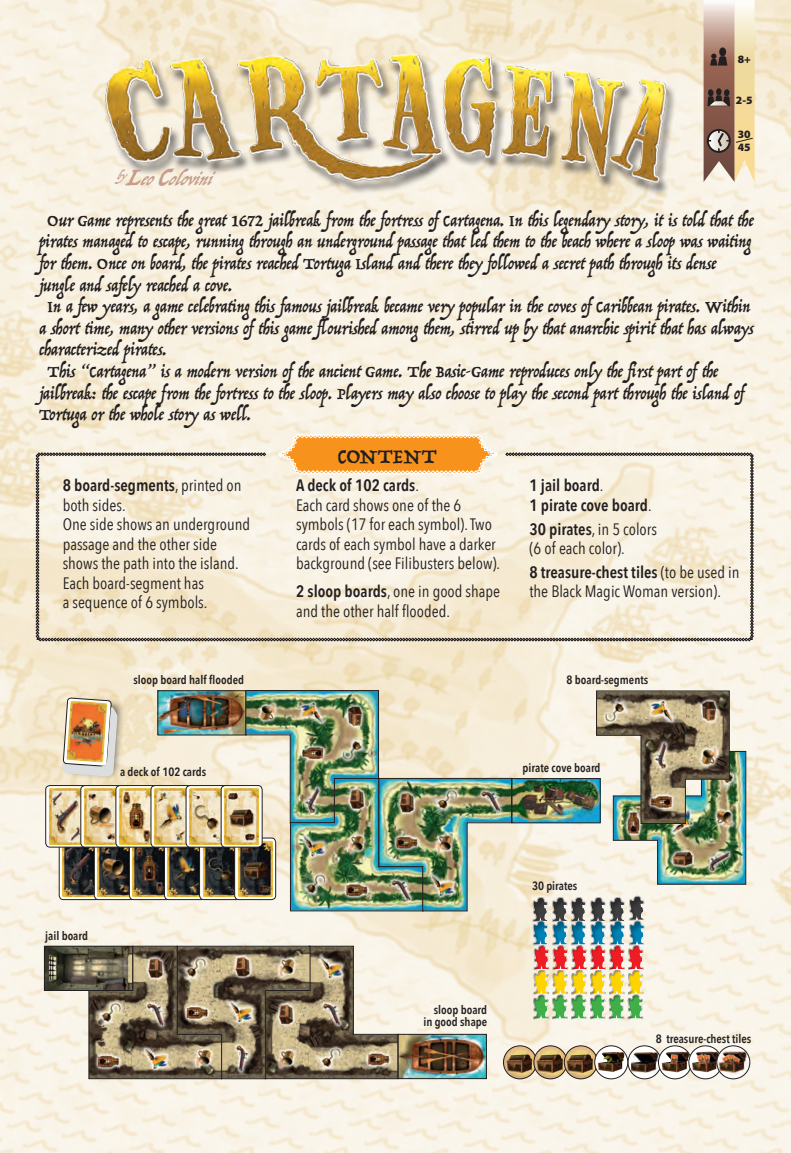
<style>
.page{position:relative;width:791px;height:1153px;background:#fff}
.page>*{position:absolute;margin:0;border:0;box-sizing:border-box;transform-origin:0 0}
.t1{font:22.5px "Trattatello";color:#231f20}
.t2{font:italic 18.75px "Trattatello";color:#c59d8a}
.t3{font:18px "Trattatello";color:#231f20}
.t4{font:16.5px/19.5px "Avenir Next Condensed";color:#231f20}
.t5{font:600 16.5px/19.5px "Avenir Next Condensed";color:#231f20}
.t6{font:600 12px/12px "Avenir Next Condensed";color:#231f20;text-align:right}
.t7{font:900 11.25px "Myriad Pro";color:#231f20}
.t8{font:italic 10.95px "Trattatello";color:#c59d8a}
.s1{font-size:28.8px}
.s2{font-weight:600}
.s3{font-weight:400}
</style>
<div class="page">
<img style="left:0;top:0;width:791px;height:1152px">
<svg style="left:36px;top:433px;width:718px;height:208px;background:#f1e5cf"></svg>
<div style="left:530px;top:892px;width:21px;height:34px;background:#231f20;opacity:.33"></div>
<div style="left:568px;top:892px;width:21px;height:34px;background:#faf4e9"></div>
<div style="left:607px;top:892px;width:21px;height:34px;background:#231f20;opacity:.33"></div>
<div style="left:550px;top:892px;width:20px;height:34px;background:#231f20;opacity:.33"></div>
<div style="left:588px;top:892px;width:21px;height:34px;background:#faf5ea"></div>
<div style="left:627px;top:892px;width:20px;height:34px;background:#231f20;opacity:.33"></div>
<div style="left:530px;top:917px;width:21px;height:34px;background:#f7edda"></div>
<div style="left:627px;top:917px;width:20px;height:34px;background:#231f20;opacity:.33"></div>
<div style="left:531px;top:967px;width:20px;height:31px;background:#f7eeda"></div>
<div style="left:531px;top:942px;width:20px;height:32px;background:#231f20;opacity:.5"></div>
<div style="left:531px;top:992px;width:19px;height:31px;background:#231f20;opacity:.5"></div>
<div style="left:550px;top:992px;width:19px;height:31px;background:#faf5eb"></div>
<div style="left:569px;top:992px;width:19px;height:31px;background:#f9f4e9"></div>
<div style="left:588px;top:992px;width:19px;height:31px;background:#faf5ea"></div>
<div style="left:606px;top:992px;width:20px;height:31px;background:#231f20;opacity:.5"></div>
<img style="left:532px;top:894px;width:113px;height:125px">
<div style="left:625px;top:992px;width:20px;height:31px;background:#231f20;opacity:.5"></div>
<img style="left:88px;top:945px;width:311px;height:134px">
<img style="left:46px;top:947px;width:85px;height:41px">
<div style="left:44px;top:945px;width:89px;height:45px;border:1px solid #231f20"></div>
<img style="left:400px;top:1035px;width:85px;height:41px">
<div style="left:398px;top:1033px;width:89px;height:45px;border:1px solid #231f20"></div>
<img style="left:159px;top:692px;width:85px;height:41px">
<div style="left:157px;top:690px;width:89px;height:45px;border:1px solid #231f20"></div>
<img style="left:245px;top:689px;width:267px;height:222px">
<img style="left:514px;top:780px;width:82px;height:41px">
<div style="left:512px;top:778px;width:88px;height:45px;border:1px solid #231f20"></div>
<svg style="left:628px;top:1045px;width:33px;height:33px"></svg>
<img style="left:631px;top:1052px;width:27px;height:20px">
<div style="left:628px;top:1045px;width:33px;height:34px;border:1px solid #231f20;border-radius:50%"></div>
<div style="left:658px;top:1045px;width:33px;height:33px;background:#ebe8dd;border-radius:50%"></div>
<img style="left:658px;top:1047px;width:31px;height:31px">
<div style="left:658px;top:1045px;width:34px;height:34px;border:1px solid #231f20;border-radius:50%"></div>
<div style="left:689px;top:1045px;width:33px;height:33px;background:#ddd8cf;border-radius:50%"></div>
<img style="left:689px;top:1047px;width:33px;height:31px">
<div style="left:688px;top:1045px;width:34px;height:34px;border:1px solid #231f20;border-radius:50%"></div>
<img style="left:717px;top:1045px;width:33px;height:33px;border-radius:17px">
<div style="left:716px;top:1045px;width:34px;height:34px;border:1px solid #231f20;border-radius:50%"></div>
<img style="left:503px;top:1045px;width:33px;height:33px;border-radius:17px">
<div style="left:503px;top:1045px;width:34px;height:34px;border:1px solid #231f20;border-radius:50%"></div>
<img style="left:534px;top:1045px;width:33px;height:33px;border-radius:17px">
<div style="left:533px;top:1045px;width:34px;height:34px;border:1px solid #231f20;border-radius:50%"></div>
<img style="left:564px;top:1045px;width:33px;height:33px;border-radius:17px">
<div style="left:564px;top:1045px;width:34px;height:34px;border:1px solid #231f20;border-radius:50%"></div>
<img style="left:595px;top:1045px;width:33px;height:33px;border-radius:16px">
<div style="left:594px;top:1045px;width:34px;height:34px;border:1px solid #231f20;border-radius:50%"></div>
<img style="left:60px;top:847px;width:34px;height:52px">
<div style="left:59px;top:837px;width:41px;height:62px;border:1px solid #231f20;border-radius:4px"></div>
<img style="left:95px;top:847px;width:34px;height:52px">
<div style="left:94px;top:837px;width:42px;height:62px;border:1px solid #231f20;border-radius:4px"></div>
<img style="left:130px;top:847px;width:34px;height:52px">
<div style="left:129px;top:837px;width:42px;height:62px;border:1px solid #231f20;border-radius:4px"></div>
<img style="left:165px;top:847px;width:34px;height:52px">
<div style="left:164px;top:837px;width:42px;height:62px;border:1px solid #231f20;border-radius:4px"></div>
<img style="left:200px;top:847px;width:34px;height:52px">
<div style="left:199px;top:837px;width:42px;height:62px;border:1px solid #231f20;border-radius:4px"></div>
<img style="left:235px;top:839px;width:40px;height:60px">
<div style="left:234px;top:837px;width:42px;height:62px;border:1px solid #231f20;border-radius:4px"></div>
<img style="left:46px;top:785px;width:35px;height:62px">
<div style="left:46px;top:785px;width:41px;height:62px;border:1px solid #231f20;border-radius:4px"></div>
<img style="left:81px;top:785px;width:35px;height:62px">
<div style="left:81px;top:785px;width:41px;height:62px;border:1px solid #231f20;border-radius:4px"></div>
<img style="left:116px;top:785px;width:35px;height:62px">
<div style="left:116px;top:785px;width:41px;height:62px;border:1px solid #231f20;border-radius:4px"></div>
<img style="left:151px;top:785px;width:35px;height:62px">
<div style="left:151px;top:785px;width:41px;height:62px;border:1px solid #231f20;border-radius:4px"></div>
<img style="left:186px;top:785px;width:35px;height:62px">
<div style="left:186px;top:785px;width:41px;height:62px;border:1px solid #231f20;border-radius:4px"></div>
<img style="left:222px;top:785px;width:40px;height:62px">
<div style="left:221px;top:785px;width:41px;height:62px;border:1px solid #231f20;border-radius:4px"></div>
<div style="left:61px;top:696px;width:64px;height:84px;background:#231f20;opacity:.75"></div>
<img style="left:62px;top:697px;width:56px;height:80px">
<img style="left:596px;top:690px;width:150px;height:194px">
<img style="left:88px;top:48px;width:609px;height:150px">
<svg style="left:703px;top:0;width:51px;height:182px;background:#bfa58a"></svg>
<p class="t2" style="left:125px;top:168px;width:130px"><span class="s1">L</span>eo<span class="s1">C</span>olovini</p>
<p class="t8" style="left:117px;top:169px;width:35px">by</p>
<p class="t7" style="left:738px;top:52px;width:15px">8+</p>
<p class="t7" style="left:736px;top:93px;width:18px">2-5</p>
<p class="t7" style="left:738px;top:139px;width:14px">45</p>
<p class="t7" style="left:738px;top:126px;width:14px">30</p>
<p class="t3" style="left:47px;top:209px;width:707px">Our Game represents the great 1672 jailbreak from the fortress of Cartagena. In this legendary story, it is told that the</p>
<p class="t3" style="left:39px;top:230px;width:713px">pirates managed to escape, running through an underground passage that led them to the beach where a sloop was waiting</p>
<p class="t3" style="left:39px;top:252px;width:679px">for them. Once on board, the pirates reached Tortuga Island and there they followed a secret path through its dense</p>
<p class="t3" style="left:39px;top:274px;width:195px">jungle and safely reached a cove.</p>
<p class="t3" style="left:47px;top:295px;width:704px">In a few years, a game celebrating this famous jailbreak became very popular in the coves of Caribbean pirates. Within</p>
<p class="t3" style="left:39px;top:317px;width:716px">a short time, many other versions of this game flourished among them, stirred up by that anarchic spirit that has always</p>
<p class="t3" style="left:39px;top:338px;width:129px">characterized pirates.</p>
<p class="t3" style="left:47px;top:360px;width:672px">This “Cartagena” is a modern version of the ancient Game. The Basic-Game reproduces only the first part of the</p>
<p class="t3" style="left:39px;top:382px;width:707px">jailbreak: the escape from the fortress to the sloop. Players may also choose to play the second part through the island of</p>
<p class="t3" style="left:39px;top:403px;width:213px">Tortuga or the whole story as well.</p>
<p class="t1" style="left:338px;top:442px;width:100px">CONTENT</p>
<p class="t4" style="left:63px;top:475px;width:189px"><span class="s2">8 board-segments</span>, printed on both sides.<br>One side shows an underground passage and the other side shows the path into the island.<br>Each board-segment has<br>a sequence of 6 symbols.</p>
<p class="t4" style="left:296px;top:475px;width:206px"><span class="s2">A deck of 102 cards</span>.<br>Each card shows one of the 6 symbols (17 for each symbol). Two cards of each symbol have a darker background (see Filibusters below).</p>
<p class="t4" style="left:296px;top:581px;width:206px"><span class="s2">2 sloop boards</span>, one in good shape and the other half flooded.</p>
<p class="t6" style="left:133px;top:673px;width:112px">sloop board half flooded</p>
<p class="t5" style="left:529px;top:475px;width:124px">1 jail board<span class="s3">.<br></span>1 pirate cove board<span class="s3">.</span></p>
<p class="t4" style="left:529px;top:518px;width:129px"><span class="s2">30 pirates</span>, in 5 colors (6 of each color).</p>
<p class="t4" style="left:529px;top:561px;width:212px"><span class="s2">8 treasure-chest tiles</span> (to be used in the Black Magic Woman version).</p>
<p class="t6" style="left:566px;top:673px;width:83px">8 board-segments</p>
<p class="t6" style="left:120px;top:765px;width:88px">a deck of 102 cards</p>
<p class="t6" style="left:523px;top:761px;width:79px">pirate cove board</p>
<p class="t6" style="left:45px;top:929px;width:44px">jail board</p>
<p class="t6" style="left:423px;top:1003px;width:65px">sloop board in good shape</p>
<p class="t6" style="left:532px;top:879px;width:47px">30 pirates</p>
<p class="t6" style="left:656px;top:1031px;width:97px">8 treasure-chest tiles</p>
</div>
